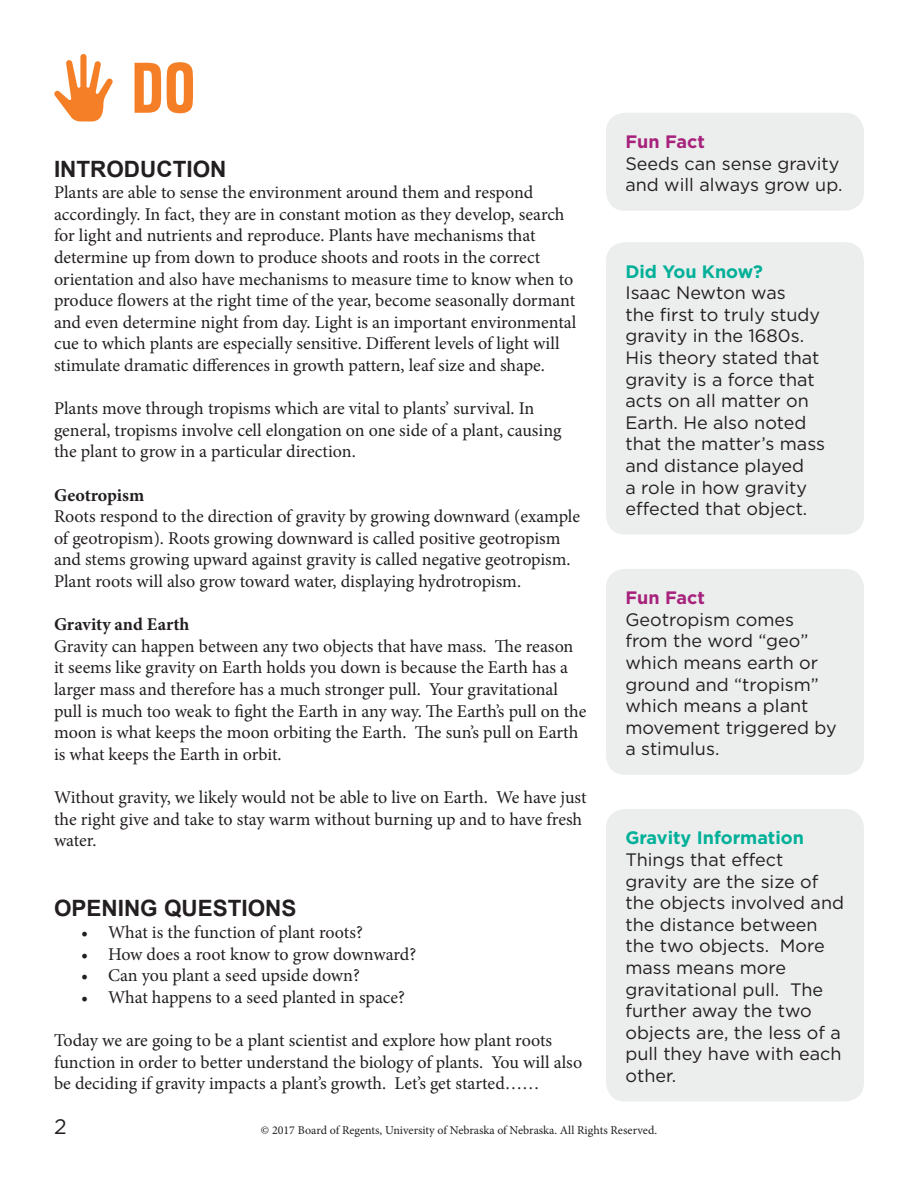
<style>
.page{position:relative;width:918px;height:1188px;background:#fff}
.page>*{position:absolute;margin:0;border:0;box-sizing:border-box;transform-origin:0 0}
.t1{font:700 75px "URW Grotesk Con";color:#f57f27}
.t2{font:700 22.5px "Arial";color:#231f20}
.t3{font:21px "Gotham";color:#231f20}
.t4{font:18px/21.6px "Minion Pro";letter-spacing:-.005em;color:#231f20}
.t5{font:18px/21.6px "Gotham";color:#231f20}
.t6{font:700 18px "Gotham";color:#00b098}
.t7{font:700 18px "Minion Pro";letter-spacing:-.005em;color:#231f20}
.t8{font:700 18px "Gotham";color:#a7227c}
.t9{font:12px "Minion Pro";color:#231f20}
</style>
<div class="page">
<div style="left:606px;top:113px;width:258px;height:98px;background:#eceded;border-radius:19px"></div>
<div style="left:606px;top:242px;width:258px;height:293px;background:#eceded;border-radius:19px"></div>
<svg style="left:54px;top:54px;width:59px;height:67px"></svg>
<div style="left:606px;top:569px;width:258px;height:206px;background:#eceded;border-radius:19px"></div>
<div style="left:606px;top:809px;width:258px;height:292px;background:#eceded;border-radius:19px"></div>
<p class="t1" style="left:131px;top:48px;width:67px">DO</p>
<p class="t2" style="left:54px;top:154px;width:174px">INTRODUCTION</p>
<p class="t4" style="left:54px;top:182px;width:524px">Plants are able to sense the environment around them and respond accordingly. In fact, they are in constant motion as they develop, search for light and nutrients and reproduce. Plants have mechanisms that determine up from down to produce shoots and roots in the correct orientation and also have mechanisms to measure time to know when to produce flowers at the right time of the year, become seasonally dormant and even determine night from day. Light is an important environmental cue to which plants are especially sensitive. Different levels of light will stimulate dramatic differences in growth pattern, leaf size and shape.</p>
<p class="t4" style="left:54px;top:398px;width:509px">Plants move through tropisms which are vital to plants’ survival. In general, tropisms involve cell elongation on one side of a plant, causing the plant to grow in a particular direction.</p>
<p class="t7" style="left:54px;top:482px;width:92px">Geotropism</p>
<p class="t4" style="left:54px;top:506px;width:528px">Roots respond to the direction of gravity by growing downward (example of geotropism). Roots growing downward is called positive geotropism and stems growing upward against gravity is called negative geotropism.<br>Plant roots will also grow toward water, displaying hydrotropism.</p>
<p class="t7" style="left:54px;top:612px;width:137px">Gravity and Earth</p>
<p class="t4" style="left:54px;top:635px;width:534px">Gravity can happen between any two objects that have mass. The reason it seems like gravity on Earth holds you down is because the Earth has a larger mass and therefore has a much stronger pull. Your gravitational pull is much too weak to fight the Earth in any way. The Earth’s pull on the moon is what keeps the moon orbiting the Earth. The sun’s pull on Earth is what keeps the Earth in orbit.</p>
<p class="t4" style="left:54px;top:786px;width:534px">Without gravity, we likely would not be able to live on Earth. We have just the right give and take to stay warm without burning up and to have fresh water.</p>
<p class="t2" style="left:54px;top:894px;width:244px">OPENING QUESTIONS</p>
<p class="t4" style="left:81px;top:921px;width:283px">• What is the function of plant roots?</p>
<p class="t4" style="left:81px;top:943px;width:337px">• How does a root know to grow downward?</p>
<p class="t4" style="left:81px;top:965px;width:280px">• Can you plant a seed upside down?</p>
<p class="t4" style="left:81px;top:986px;width:326px">• What happens to a seed planted in space?</p>
<p class="t4" style="left:54px;top:1029px;width:530px">Today we are going to be a plant scientist and explore how plant roots function in order to better understand the biology of plants. You will also be deciding if gravity impacts a plant’s growth. Let’s get started……</p>
<p class="t8" style="left:625px;top:130px;width:81px">Fun Fact</p>
<p class="t5" style="left:625px;top:152px;width:219px">Seeds can sense gravity and will always grow up.</p>
<p class="t6" style="left:625px;top:259px;width:139px">Did You Know?</p>
<p class="t5" style="left:625px;top:282px;width:201px">Isaac Newton was<br>the first to truly study gravity in the 1680s.<br>His theory stated that gravity is a force that acts on all matter on<br>Earth. He also noted that the matter’s mass and distance played<br>a role in how gravity effected that object.</p>
<p class="t8" style="left:625px;top:586px;width:81px">Fun Fact</p>
<p class="t5" style="left:625px;top:608px;width:213px">Geotropism comes from the word “geo” which means earth or ground and “tropism” which means a plant movement triggered by a stimulus.</p>
<p class="t6" style="left:625px;top:826px;width:180px">Gravity Information</p>
<p class="t5" style="left:625px;top:848px;width:220px">Things that effect gravity are the size of the objects involved and the distance between the two objects. More mass means more gravitational pull. The further away the two objects are, the less of a pull they have with each other.</p>
<p class="t3" style="left:54px;top:1113px;width:14px">2</p>
<p class="t9" style="left:261px;top:1122px;width:398px">© 2017 Board of Regents, University of Nebraska of Nebraska. All Rights Reserved.</p>
</div>
